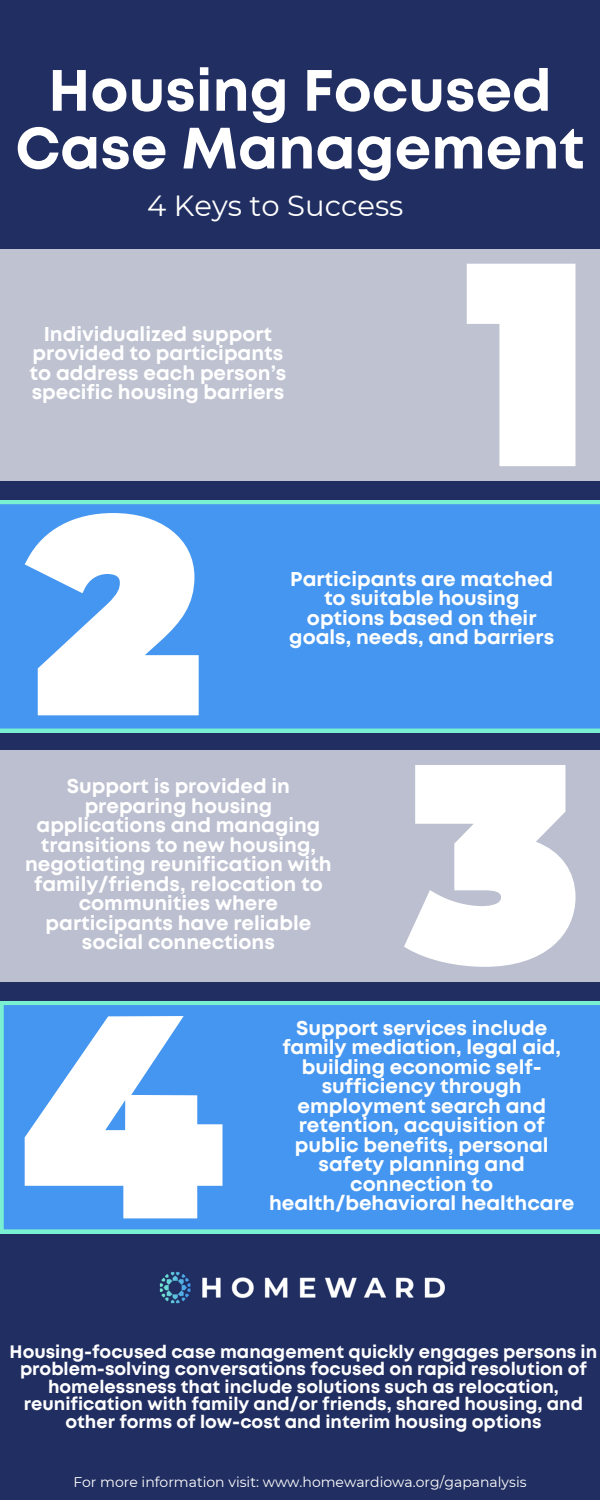
<style>
.page{position:relative;width:600px;height:1500px;background:#212e61}
.page>*{position:absolute;margin:0;border:0;box-sizing:border-box;transform-origin:0 0}
.t1{font:700 58.2px/57.8px "Mont";color:#fff;text-align:center}
.t2{font:29.1px "Montserrat";color:#fff}
.t3{font:700 20px/19.5px "Mont";color:#fff;text-align:center}
.t4{font:700 18px/17.6px "Mont";color:#fff;text-align:center}
.t5{font:14px "Montserrat";color:#fff}
</style>
<div class="page">
<div style="left:0;top:249px;width:600px;height:232px;background:#bec2d1"></div>
<div style="left:0;top:500px;width:600px;height:232px;background:#4596f0"></div>
<div style="left:0;top:750px;width:600px;height:232px;background:#bbbfcf"></div>
<div style="left:0;top:1001px;width:600px;height:232px;background:#4596f0"></div>
<svg style="left:467px;top:264px;width:108px;height:202px"></svg>
<svg style="left:25px;top:513px;width:174px;height:202px;background:#c8e0fa"></svg>
<svg style="left:404px;top:765px;width:172px;height:202px"></svg>
<svg style="left:25px;top:1016px;width:198px;height:202px;background:#b8d7f9"></svg>
<img style="left:159px;top:1272px;width:286px;height:32px">
<h2 class="t1" style="left:15px;top:66px;width:571px">Housing Focused<br>Case Management</h2>
<h3 class="t2" style="left:147px;top:188px;width:258px">4 Keys to Success</h3>
<p class="t3" style="left:30px;top:326px;width:258px">Individualized support provided to participants to address each person’s specific housing barriers</p>
<p class="t3" style="left:289px;top:570px;width:266px">Participants are matched to suitable housing options based on their goals, needs, and barriers</p>
<h3 class="t3" style="left:25px;top:778px;width:308px">Support is provided in preparing housing applications and managing transitions to new housing, negotiating reunification with family/friends, relocation to communities where participants have reliable social connections</h3>
<h3 class="t3" style="left:269px;top:1019px;width:307px">Support services include family mediation, legal aid, building economic self&shy;sufficiency through employment search and retention, acquisition of public benefits, personal safety planning and connection to health/behavioral healthcare</h3>
<p class="t4" style="left:10px;top:1344px;width:589px">Housing-focused case management quickly engages persons in problem-solving conversations focused on rapid resolution of homelessness that include solutions such as relocation, reunification with family and/or friends, shared housing, and other forms of low-cost and interim housing options</p>
<p class="t5" style="left:73px;top:1474px;width:455px">For more information visit: www.homewardiowa.org/gapanalysis</p>
</div>
